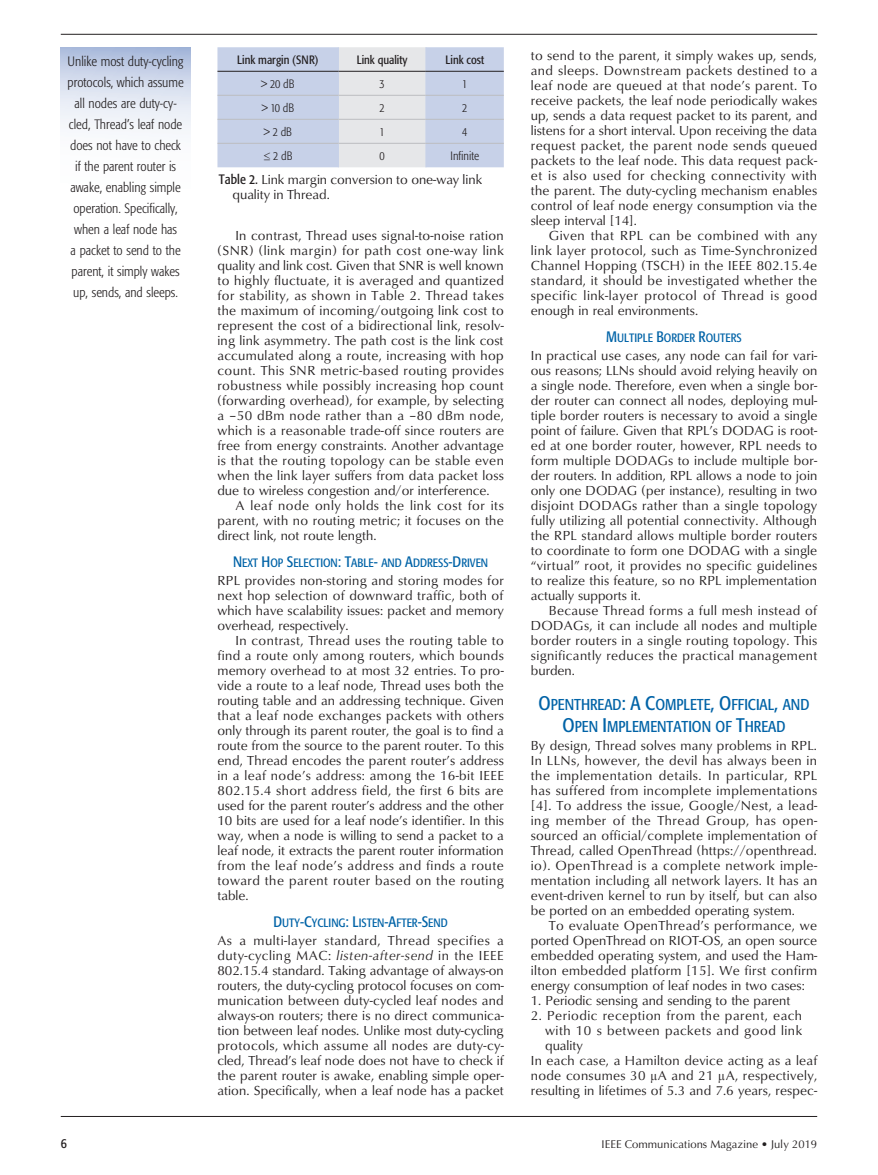
<style>
.page{position:relative;width:878px;height:1175px;background:#fff}
.page>*{position:absolute;margin:0;border:0;box-sizing:border-box;transform-origin:0 0}
.HEADER___2_-_2_Lines{font:15.6px/22.5px "Formata Condensed SC800";color:#0163a7;text-align:center}
.TEXT__Body_-_No_Inde{font:13.5px/15px "Classico URW";letter-spacing:.005em;color:#231f20;text-align:justify}
.TEXT__Body{font:13.5px/15px "Classico URW";color:#231f20;text-align:justify}
.TEXT__Pull_Quote{font:300 condensed 13.5px/21px "Formata";color:#231f20;text-align:center}
.TEXT__Bullets{font:13.5px/15px "Classico URW";color:#231f20;text-align:justify}
.t1{font:13.5px "Formata Condensed SC800";color:#231f20}
.HEADER___3{font:12px "Formata Condensed SC800";color:#0163a7}
.t2{font:condensed 12px "Formata";color:#231f20}
.t3{font:300 condensed 12px "Formata";color:#231f20}
.t4{font:11.25px "Optima";color:#231f20}
.s1{font-family:"Formata";font-stretch:condensed}
.s2{font-size:15px}
.s3{font-style:italic}
.s4{font-size:19.5px}
</style>
<div class="page">
<hr style="left:61px;top:34px;width:756px;height:1px;background:#231f20">
<hr style="left:61px;top:1116px;width:756px;height:1px;background:#231f20">
<svg style="left:61px;top:47px;width:129px;height:84px"></svg>
<svg style="left:217px;top:47px;width:287px;height:120px;background:#ced5e5"></svg>
<p class="TEXT__Pull_Quote" style="left:68px;top:51px;width:118px">Unlike most duty-cycling protocols, which assume all nodes are duty-cy&shy;cled, Thread’s leaf node does not have to check if the parent router is awake, enabling simple operation. Specifically, when a leaf node has<br>a packet to send to the parent, it simply wakes up, sends, and sleeps.</p>
<p class="t2" style="left:237px;top:52px;width:83px">Link margin (SNR)</p>
<p class="t2" style="left:357px;top:52px;width:52px">Link quality</p>
<p class="t2" style="left:445px;top:52px;width:40px">Link cost</p>
<p class="t3" style="left:261px;top:77px;width:35px">&gt; 20 dB</p>
<p class="t3" style="left:379px;top:77px;width:7px">3</p>
<p class="t3" style="left:462px;top:77px;width:7px">1</p>
<p class="t3" style="left:262px;top:101px;width:34px">&gt; 10 dB</p>
<p class="t3" style="left:379px;top:101px;width:7px">2</p>
<p class="t3" style="left:462px;top:101px;width:7px">2</p>
<p class="t3" style="left:264px;top:125px;width:29px">&gt; 2 dB</p>
<p class="t3" style="left:379px;top:125px;width:7px">1</p>
<p class="t3" style="left:462px;top:125px;width:7px">4</p>
<p class="t3" style="left:273px;top:149px;width:21px">2 dB</p>
<p class="t3" style="left:379px;top:149px;width:7px">0</p>
<p class="t3" style="left:450px;top:149px;width:30px">Infinite</p>
<p class="TEXT__Body" style="left:232px;top:172px;width:251px;text-indent:-14px"><span class="s1">Table 2.</span> Link margin conversion to one-way link quality in Thread.</p>
<p class="TEXT__Body" style="left:217px;top:227px;width:288px;text-indent:18px">In contrast, Thread uses signal-to-noise ration (SNR) (link margin) for path cost one-way link quality and link cost. Given that SNR is well known to highly fluctuate, it is averaged and quantized for stability, as shown in Table 2. Thread takes the maximum of incoming/outgoing link cost to represent the cost of a bidirectional link, resolv&shy;ing link asymmetry. The path cost is the link cost accumulated along a route, increasing with hop count. This SNR metric-based routing provides robustness while possibly increasing hop count (forwarding overhead), for example, by selecting a –50 dBm node rather than a –80 dBm node, which is a reasonable trade-off since routers are free from energy constraints. Another advantage is that the routing topology can be stable even when the link layer suffers from data packet loss due to wireless congestion and/or interference.</p>
<p class="TEXT__Body" style="left:217px;top:497px;width:288px;text-indent:18px">A leaf node only holds the link cost for its parent, with no routing metric; it focuses on the direct link, not route length.</p>
<p class="HEADER___3" style="left:233px;top:556px;width:256px"><span class="s2">N</span>EXT <span class="s2">H</span>OP <span class="s2">S</span>ELECTION<span class="s2">: T</span>ABLE<span class="s2">-</span> AND <span class="s2">A</span>DDRESS<span class="s2">-D</span>RIVEN</p>
<p class="TEXT__Body_-_No_Inde" style="left:217px;top:572px;width:288px">RPL provides non-storing and storing modes for next hop selection of downward traffic, both of which have scalability issues: packet and memory overhead, respectively.</p>
<p class="TEXT__Body" style="left:217px;top:632px;width:288px;text-indent:18px">In contrast, Thread uses the routing table to find a route only among routers, which bounds memory overhead to at most 32 entries. To pro&shy;vide a route to a leaf node, Thread uses both the routing table and an addressing technique. Given that a leaf node exchanges packets with others only through its parent router, the goal is to find a route from the source to the parent router. To this end, Thread encodes the parent router’s address in a leaf node’s address: among the 16-bit IEEE 802.15.4 short address field, the first 6 bits are used for the parent router’s address and the other 10 bits are used for a leaf node’s identifier. In this way, when a node is willing to send a packet to a leaf node, it extracts the parent router information from the leaf node’s address and finds a route toward the parent router based on the routing table.</p>
<p class="HEADER___3" style="left:273px;top:916px;width:176px"><span class="s2">D</span>UTY<span class="s2">-C</span>YCLI NG<span class="s2">: L</span>ISTEN<span class="s2">-A</span>FTER<span class="s2">-S</span>END</p>
<p class="TEXT__Body_-_No_Inde" style="left:217px;top:932px;width:288px">As a multi-layer standard, Thread specifies a duty-cycling MAC: <span class="s3">listen-after-send</span> in the IEEE 802.15.4 standard. Taking advantage of always-on routers, the duty-cycling protocol focuses on com&shy;munication between duty-cycled leaf nodes and always-on routers; there is no direct communica&shy;tion between leaf nodes. Unlike most duty-cycling protocols, which assume all nodes are duty-cy&shy;cled, Thread’s leaf node does not have to check if the parent router is awake, enabling simple oper&shy;ation. Specifically, when a leaf node has a packet</p>
<p class="TEXT__Body_-_No_Inde" style="left:531px;top:47px;width:288px">to send to the parent, it simply wakes up, sends, and sleeps. Downstream packets destined to a leaf node are queued at that node’s parent. To receive packets, the leaf node periodically wakes up, sends a data request packet to its parent, and listens for a short interval. Upon receiving the data request packet, the parent node sends queued packets to the leaf node. This data request pack&shy;et is also used for checking connectivity with the parent. The duty-cycling mechanism enables control of leaf node energy consumption via the sleep interval [14].</p>
<p class="TEXT__Body" style="left:531px;top:227px;width:288px;text-indent:18px">Given that RPL can be combined with any link layer protocol, such as Time-Synchronized Channel Hopping (TSCH) in the IEEE 802.15.4e standard, it should be investigated whether the specific link-layer protocol of Thread is good enough in real environments.</p>
<p class="HEADER___3" style="left:606px;top:331px;width:137px"><span class="s2">M</span>ULTIPLE <span class="s2">B</span>ORDER <span class="s2">R</span>OUTERS</p>
<p class="TEXT__Body_-_No_Inde" style="left:531px;top:347px;width:288px">In practical use cases, any node can fail for vari&shy;ous reasons; LLNs should avoid relying heavily on a single node. Therefore, even when a single bor&shy;der router can connect all nodes, deploying mul&shy;tiple border routers is necessary to avoid a single point of failure. Given that RPL’s DODAG is root&shy;ed at one border router, however, RPL needs to form multiple DODAGs to include multiple bor&shy;der routers. In addition, RPL allows a node to join only one DODAG (per instance), resulting in two disjoint DODAGs rather than a single topology fully utilizing all potential connectivity. Although the RPL standard allows multiple border routers to coordinate to form one DODAG with a single “virtual” root, it provides no specific guidelines to realize this feature, so no RPL implementation actually supports it.</p>
<p class="TEXT__Body" style="left:531px;top:602px;width:288px;text-indent:18px">Because Thread forms a full mesh instead of DODAGs, it can include all nodes and multiple border routers in a single routing topology. This significantly reduces the practical management burden.</p>
<p class="HEADER___2_-_2_Lines" style="left:538px;top:693px;width:272px"><span class="s4">O</span>PENTHREAD<span class="s4">: A C</span>OMPLETE<span class="s4">, O</span>FFICIAL<span class="s4">,</span> AND<br><span class="s4">O</span>PEN <span class="s4">I</span>MPLEMENTATION OF <span class="s4">T</span>HREAD</p>
<p class="TEXT__Body_-_No_Inde" style="left:531px;top:737px;width:288px">By design, Thread solves many problems in RPL.<br>In LLNs, however, the devil has always been in the implementation details. In particular, RPL has suffered from incomplete implementations [4]. To address the issue, Google/Nest, a lead&shy;ing member of the Thread Group, has open&shy;sourced an official/complete implementation of Thread, called OpenThread (https://openthread. io). OpenThread is a complete network imple&shy;mentation including all network layers. It has an event-driven kernel to run by itself, but can also be ported on an embedded operating system.</p>
<p class="TEXT__Body" style="left:531px;top:917px;width:288px;text-indent:18px">To evaluate OpenThread’s performance, we ported OpenThread on RIOT-OS, an open source embedded operating system, and used the Ham&shy;ilton embedded platform [15]. We first confirm energy consumption of leaf nodes in two cases:</p>
<p class="TEXT__Bullets" style="left:531px;top:992px;width:261px">1. Periodic sensing and sending to the parent</p>
<p class="TEXT__Bullets" style="left:545px;top:1007px;width:258px;text-indent:-14px">2. Periodic reception from the parent, each with 10 s between packets and good link quality</p>
<p class="TEXT__Body_-_No_Inde" style="left:531px;top:1052px;width:288px">In each case, a Hamilton device acting as a leaf node consumes 30 A and 21 A, respectively, resulting in lifetimes of 5.3 and 7.6 years, respec-</p>
<p class="t1" style="left:61px;top:1134px;width:8px">6</p>
<p class="t4" style="left:601px;top:1137px;width:217px">IEEE Communications Magazine • July 2019</p>
</div>
